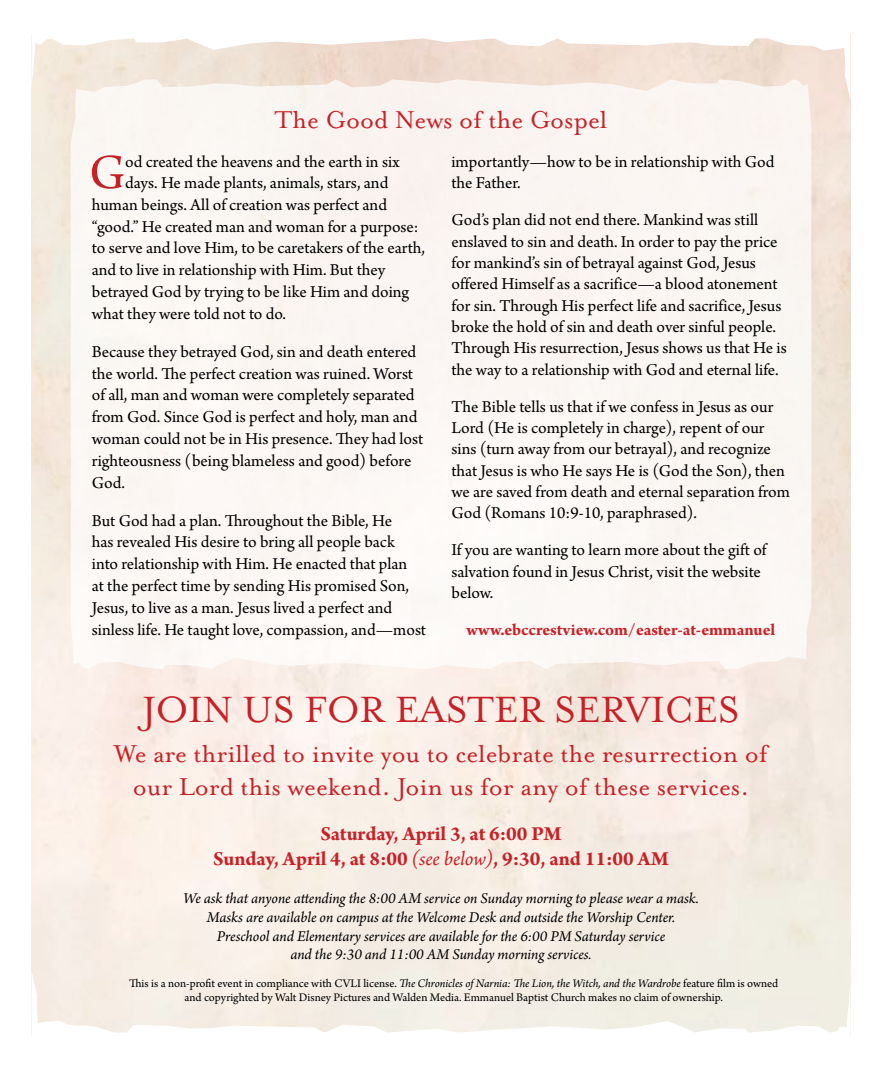
<style>
.page{position:relative;width:882px;height:1071px;background:#fff}
.page>*{position:absolute;margin:0;border:0;box-sizing:border-box;transform-origin:0 0}
.t1{font:51.45px "Arno Pro";color:#c72127}
.t2{font:42px "Mrs Eaves OT";color:#c72127}
.t3{font:28px/33.6px "Mrs Eaves OT";color:#c72127;text-align:center}
.t4{font:700 21px/25.2px "Arno Pro";color:#c72127;text-align:center}
.t5{font:17.5px/21.3px "Arno Pro";color:#000}
.t6{font:700 17.5px "Arno Pro";letter-spacing:-.005em;color:#c72127}
.t7{font:italic 15.75px/18.9px "Arno Pro";letter-spacing:-.005em;color:#000;text-align:center}
.t8{font:12.25px/14.7px "Arno Pro";color:#000;text-align:center}
.s1{font-weight:400;font-style:italic}
.s2{font-style:italic}
</style>
<div class="page">
<div style="left:71px;top:101px;width:740px;height:568px;background:#fbf6f3"></div>
<svg style="left:31px;top:970px;width:819px;height:67px;background:#f4efe7"></svg>
<svg style="left:32px;top:38px;width:818px;height:63px;fill:#f3e3d8"></svg>
<h3 class="t3" style="left:275px;top:103px;width:334px">The Good News of the Gospel</h3>
<h1 class="t1" style="left:89px;top:143px;width:38px">G</h1>
<p class="t5" style="left:125px;top:152px;width:276px">od created the heavens and the earth in six</p>
<p class="t5" style="left:125px;top:173px;width:265px">days. He made plants, animals, stars, and</p>
<p class="t5" style="left:92px;top:195px;width:297px">human beings. All of creation was perfect and</p>
<p class="t5" style="left:92px;top:217px;width:328px">“good.” He created man and woman for a purpose:</p>
<p class="t5" style="left:92px;top:238px;width:335px">to serve and love Him, to be caretakers of the earth,</p>
<p class="t5" style="left:92px;top:260px;width:295px">and to live in relationship with Him. But they</p>
<p class="t5" style="left:92px;top:282px;width:319px">betrayed God by trying to be like Him and doing</p>
<p class="t5" style="left:92px;top:304px;width:196px">what they were told not to do.</p>
<p class="t5" style="left:92px;top:341px;width:333px;line-height:21.9px">Because they betrayed God, sin and death entered the world. The perfect creation was ruined. Worst of all, man and woman were completely separated from God. Since God is perfect and holy, man and woman could not be in His presence. They had lost righteousness (being blameless and good) before God.</p>
<p class="t5" style="left:92px;top:510px;width:336px;line-height:21.9px">But God had a plan. Throughout the Bible, He<br>has revealed His desire to bring all people back<br>into relationship with Him. He enacted that plan<br>at the perfect time by sending His promised Son, Jesus, to live as a man. Jesus lived a perfect and sinless life. He taught love, compassion, and—most</p>
<p class="t5" style="left:451px;top:152px;width:325px">importantly—how to be in relationship with God the Father.</p>
<p class="t5" style="left:451px;top:210px;width:337px">God’s plan did not end there. Mankind was still enslaved to sin and death. In order to pay the price for mankind’s sin of betrayal against God, Jesus offered Himself as a sacrifice—a blood atonement for sin. Through His perfect life and sacrifice, Jesus broke the hold of sin and death over sinful people.<br>Through His resurrection, Jesus shows us that He is the way to a relationship with God and eternal life.</p>
<p class="t5" style="left:451px;top:397px;width:340px">The Bible tells us that if we confess in Jesus as our Lord (He is completely in charge), repent of our sins (turn away from our betrayal), and recognize that Jesus is who He says He is (God the Son), then we are saved from death and eternal separation from God (Romans 10:9-10, paraphrased).</p>
<p class="t5" style="left:451px;top:540px;width:317px">If you are wanting to learn more about the gift of salvation found in Jesus Christ, visit the website below.</p>
<p class="t6" style="left:466px;top:620px;width:310px">www.ebccrestview.com/easter-at-emmanuel</p>
<h2 class="t2" style="left:142px;top:685px;width:599px">JOIN US FOR EASTER SERVICES</h2>
<h3 class="t3" style="left:114px;top:736px;width:655px">We are thrilled to invite you to celebrate the resurrection of our Lord this weekend. Join us for any of these services.</h3>
<p class="t4" style="left:213px;top:822px;width:457px">Saturday, April 3, at 6:00 PM<br>Sunday, April 4, at 8:00 <span class="s1">(see below)</span>, 9:30, and 11:00 AM</p>
<p class="t7" style="left:183px;top:889px;width:517px">We ask that anyone attending the 8:00 AM service on Sunday morning to please wear a mask.<br>Masks are available on campus at the Welcome Desk and outside the Worship Center.<br>Preschool and Elementary services are available for the 6:00 PM Saturday service<br>and the 9:30 and 11:00 AM Sunday morning services.</p>
<p class="t8" style="left:129px;top:976px;width:651px">This is a non-profit event in compliance with CVLI license. <span class="s2">The Chronicles of Narnia: The Lion, the Witch, and the Wardrobe</span> feature film is owned and copyrighted by Walt Disney Pictures and Walden Media. Emmanuel Baptist Church makes no claim of ownership.</p>
</div>
